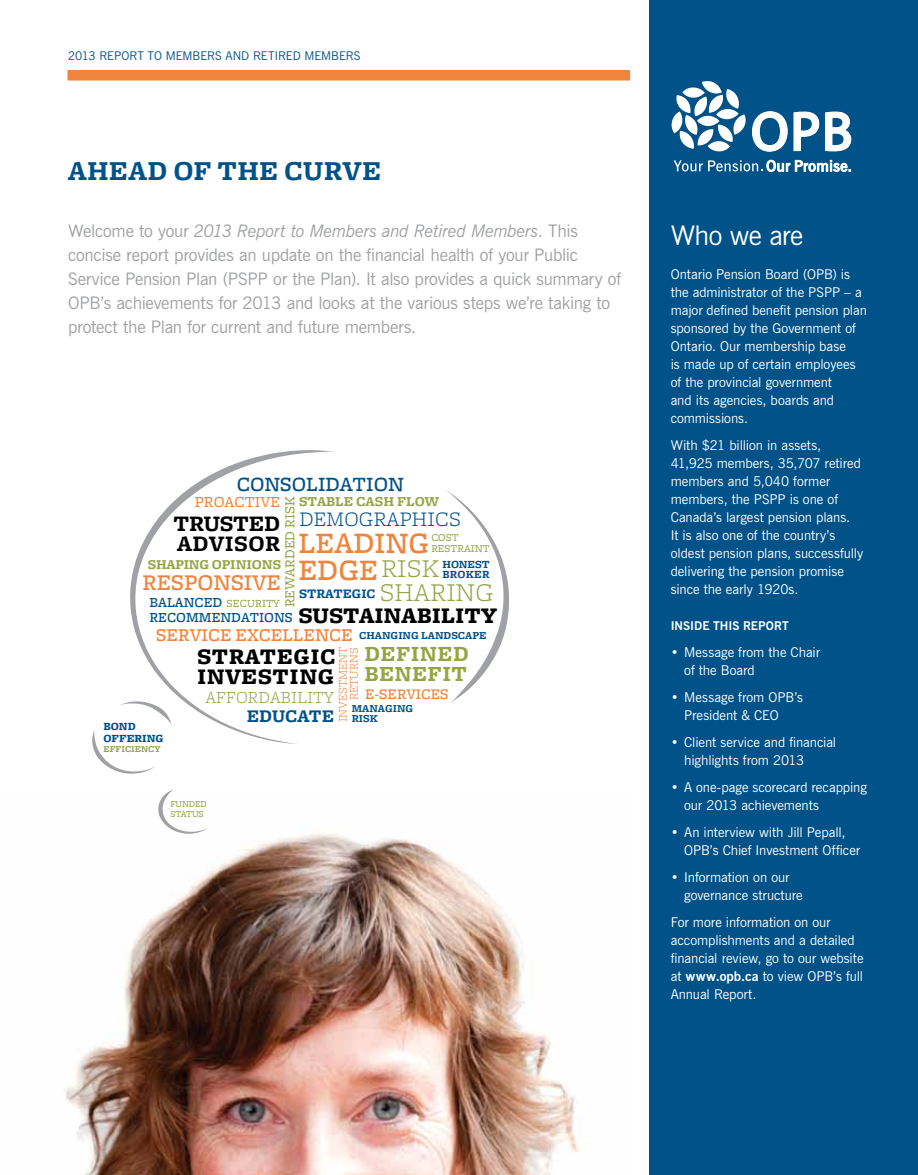
<style>
.page{position:relative;width:918px;height:1175px;background:#fff}
.page>*{position:absolute;margin:0;border:0;box-sizing:border-box;transform-origin:0 0}
.t1{font:500 30.75px/27.3px "Freight Micro";color:#ef853d}
.t2{font:700 28.5px "Freight Micro";letter-spacing:.01em;color:#005288}
.t3{font:27px "News Gothic BT";letter-spacing:-.025em;color:#fff}
.t4{font:300 26.7px/23.9px "Freight Micro";color:#94a545}
.t5{font:500 23.4px "Freight Micro";color:#ef853d}
.t6{font:900 23.25px "Freight Micro";color:#000}
.t7{font:900 23.1px/20.1px "Freight Micro";letter-spacing:.025em;color:#000}
.t8{font:700 22.95px/20.1px "Freight Micro";letter-spacing:.005em;color:#000}
.t9{font:700 22.5px/20.4px "Freight Micro";letter-spacing:.02em;color:#94a545}
.t10{font:300 21.45px "Freight Micro";color:#005288}
.t11{font:500 21px "Freight Micro";color:#005288}
.t12{font:500 18.9px "Freight Micro";color:#ef853d}
.t13{font:700 18.45px "Freight Micro";color:#005288}
.t14{font:300 17.55px "Freight Micro";color:#94a545}
.t15{font:17.25px/24px "News Gothic BT";letter-spacing:-.015em;color:#9fa1a4}
.t16{font:16.05px "Freight Micro";color:#ef853d}
.t17{font:500 15.3px "Freight Micro";color:#ef853d}
.t18{font:500 14.4px/15.1px "Freight Micro";color:#005288}
.t19{font:14.4px "Freight Micro";color:#94a545}
.t20{font:700 14.25px "Freight Micro";color:#94a545}
.t21{font:700 14.1px "Freight Micro";color:#94a545}
.t22{font:13.5px/18px "News Gothic BT";color:#fff}
.t23{font:700 13.5px "Freight Micro";color:#005288}
.t24{font:300 12.3px/10.9px "Freight Micro";color:#ef853d;text-align:right}
.t25{font:12px "News Gothic BT";color:#005288}
.t26{font:700 12px "News Gothic BT";letter-spacing:.005em;color:#fff}
.t27{font:700 11.4px/10.2px "Freight Micro";letter-spacing:.005em;color:#005288}
.t28{font:900 11.4px/11.4px "Freight Micro";color:#005288}
.t29{font:11.4px "Freight Micro";color:#94a545}
.t30{font:700 11.1px/9.8px "Freight Micro";color:#005288}
.t31{font:10.95px/10.5px "Freight Micro";color:#94a545}
.t32{font:9.45px/9.4px "Freight Micro";letter-spacing:-.02em;color:#94a545}
.t33{font:700 9.3px "Freight Micro";color:#94a545}
.s1{font-style:italic}
.s2{font-weight:700}
</style>
<div class="page">
<img style="left:65px;top:833px;width:514px;height:341px">
<div style="left:649px;top:0;width:269px;height:1174px;background:#005288"></div>
<svg style="left:130px;top:450px;width:204px;height:294px"></svg>
<svg style="left:446px;top:490px;width:63px;height:213px"></svg>
<svg style="left:92px;top:701px;width:80px;height:72px"></svg>
<svg style="left:158px;top:789px;width:50px;height:44px"></svg>
<div style="left:68px;top:70px;width:562px;height:10px;background:#ef853d"></div>
<svg style="left:674px;top:160px;width:177px;height:12px"></svg>
<svg style="left:794px;top:112px;width:25px;height:39px"></svg>
<svg style="left:825px;top:112px;width:26px;height:39px"></svg>
<svg style="left:671px;top:81px;width:117px;height:71px"></svg>
<p class="t25" style="left:68px;top:48px;width:294px">2013 REPORT TO MEMBERS AND RETIRED MEMBERS</p>
<h2 class="t2" style="left:68px;top:155px;width:315px">AHEAD OF THE CURVE</h2>
<p class="t15" style="left:68px;top:219px;width:555px">Welcome to your <span class="s1">2013 Report to Members and Retired Members</span>. This concise report provides an update on the financial health of your Public Service Pension Plan (PSPP or the Plan). It also provides a quick summary of OPB’s achievements for 2013 and looks at the various steps we’re taking to protect the Plan for current and future members.</p>
<h3 class="t11" style="left:237px;top:472px;width:169px">CONSOLIDATION</h3>
<p class="t16" style="left:195px;top:493px;width:87px">PROACTIVE</p>
<p class="t20" style="left:299px;top:493px;width:142px">STABLE CASH FLOW</p>
<p class="t19" style="left:282px;top:607px;width:112px;rotate:-90deg">REWARDED RISK</p>
<h3 class="t10" style="left:300px;top:507px;width:163px">DEMOGRAPHICS</h3>
<h3 class="t8" style="left:173px;top:514px;width:108px">TRUSTED<br>ADVISOR</h3>
<h1 class="t1" style="left:298px;top:530px;width:132px">LEADING<br>EDGE</h1>
<p class="t31" style="left:431px;top:533px;width:60px">COST<br>RESTRAINT</p>
<h3 class="t4" style="left:380px;top:557px;width:116px">RISK<br>SHARING</h3>
<p class="t21" style="left:148px;top:556px;width:135px">SHAPING OPINIONS</p>
<p class="t27" style="left:442px;top:559px;width:49px">HONEST<br>BROKER</p>
<h3 class="t5" style="left:142px;top:570px;width:140px">RESPONSIVE</h3>
<p class="t23" style="left:299px;top:586px;width:78px">STRATEGIC</p>
<p class="t18" style="left:149px;top:595px;width:145px">BALANCED<br>RECOMMENDATIONS</p>
<p class="t29" style="left:227px;top:596px;width:55px">SECURITY</p>
<h3 class="t6" style="left:298px;top:602px;width:200px">SUSTAINABILITY</h3>
<h3 class="t12" style="left:156px;top:624px;width:198px">SERVICE EXCELLENCE</h3>
<p class="t30" style="left:359px;top:630px;width:129px">CHANGING LANDSCAPE</p>
<p class="t28" style="left:103px;top:721px;width:62px">BOND<br>OFFERING</p>
<p class="t33" style="left:103px;top:743px;width:59px">EFFICIENCY</p>
<h3 class="t9" style="left:364px;top:644px;width:106px">DEFINED<br>BENEFIT</h3>
<p class="t24" style="left:338px;top:722px;width:77px;rotate:-90deg">INVESTMENT<br>RETURNS</p>
<h3 class="t7" style="left:197px;top:647px;width:140px">STRATEGIC<br>INVESTING</h3>
<p class="t17" style="left:365px;top:685px;width:85px">E-SERVICES</p>
<p class="t14" style="left:205px;top:687px;width:130px">AFFORDABILITY</p>
<p class="t30" style="left:352px;top:703px;width:63px">MANAGING<br>RISK</p>
<h3 class="t13" style="left:247px;top:705px;width:89px">EDUCATE</h3>
<p class="t32" style="left:170px;top:799px;width:38px">FUNDED<br>STATUS</p>
<h3 class="t3" style="left:671px;top:219px;width:134px">Who we are</h3>
<p class="t22" style="left:671px;top:265px;width:198px">Ontario Pension Board (OPB) is the administrator of the PSPP – a major defined benefit pension plan sponsored by the Government of<br>Ontario. Our membership base<br>is made up of certain employees of the provincial government<br>and its agencies, boards and commissions.</p>
<p class="t22" style="left:671px;top:436px;width:194px">With $21 billion in assets,<br>41,925 members, 35,707 retired members and 5,040 former members, the PSPP is one of<br>Canada’s largest pension plans.<br>It is also one of the country’s oldest pension plans, successfully delivering the pension promise since the early 1920s.</p>
<p class="t26" style="left:671px;top:618px;width:120px">INSI DE THIS REPORT</p>
<p class="t22" style="left:684px;top:643px;width:137px;text-indent:-14px">• Message from the Chair of the Board</p>
<p class="t22" style="left:684px;top:688px;width:120px;text-indent:-14px">• Message from OPB’s<br>President &amp; CEO</p>
<p class="t22" style="left:684px;top:733px;width:154px;text-indent:-14px">• Client service and financial highlights from 2013</p>
<p class="t22" style="left:684px;top:778px;width:184px;text-indent:-14px">• A one-page scorecard recapping our 2013 achievements</p>
<p class="t22" style="left:684px;top:823px;width:178px;text-indent:-14px">• An interview with Jill Pepall,<br>OPB’s Chief Investment Officer</p>
<p class="t22" style="left:684px;top:868px;width:120px;text-indent:-14px">• Information on our governance structure</p>
<p class="t22" style="left:671px;top:913px;width:194px">For more information on our accomplishments and a detailed financial review, go to our website at <span class="s2">WWW.OPB.CA</span> to view OPB’s full<br>Annual Report.</p>
</div>
